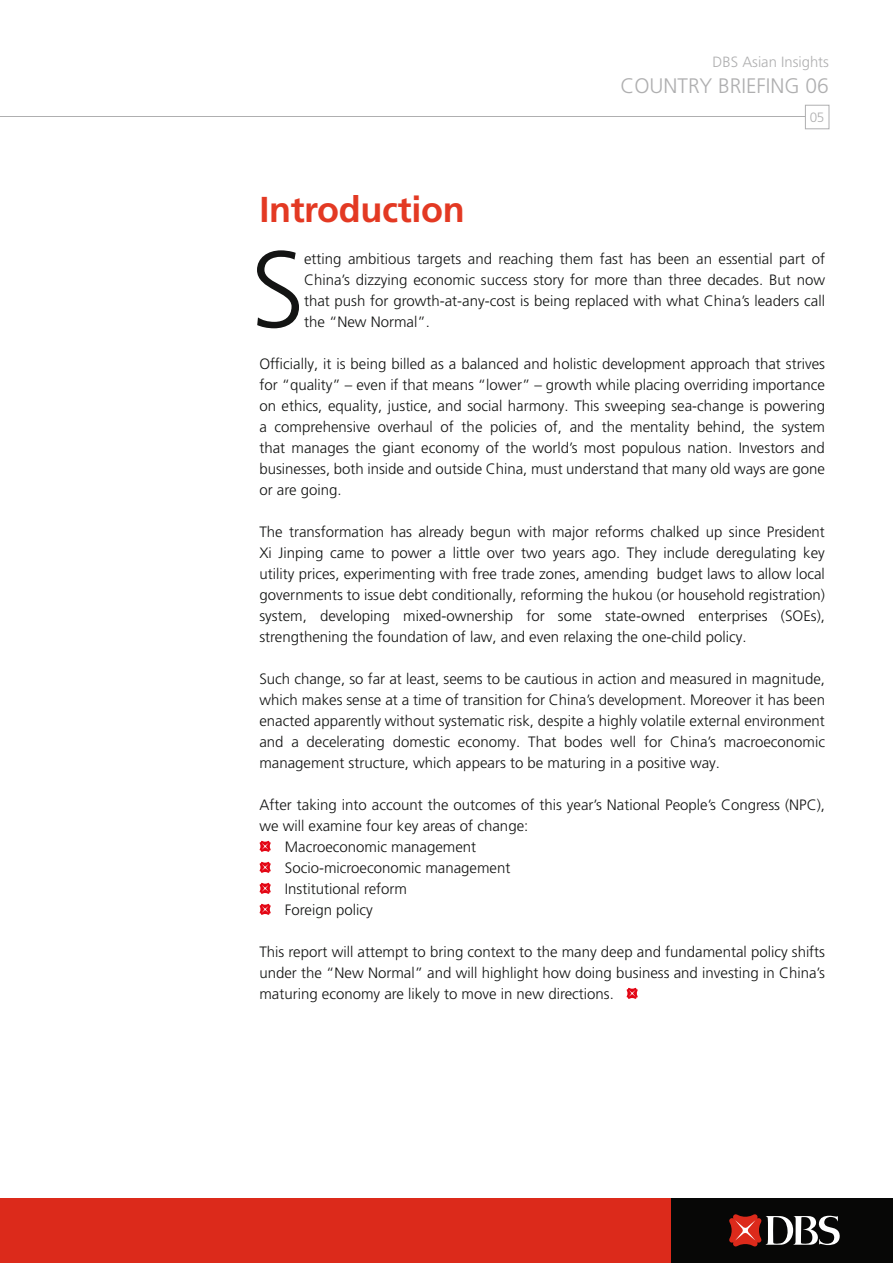
<style>
.page{position:relative;width:893px;height:1263px;background:#fff}
.page>*{position:absolute;margin:0;border:0;box-sizing:border-box;transform-origin:0 0}
.t1{font:300 108px "Frutiger LT Pro";color:#131413}
.t2{font:700 36px "Frutiger LT Pro";letter-spacing:-.01em;color:#e33923}
.t3{font:300 21px "Frutiger LT Pro";color:#afafb0}
.t4{font:300 15px/21px "Frutiger LT Pro";color:#131413;text-align:justify}
.t5{font:300 14.85px "Frutiger LT Pro";color:#afafb0}
.t6{font:300 13.5px "Frutiger LT Pro";color:#afafb0}
</style>
<div class="page">
<div style="left:0;top:1198px;width:893px;height:65px;background:#dc2a1b"></div>
<div style="left:672px;top:1198px;width:221px;height:65px;background:#070706"></div>
<svg style="left:729px;top:1214px;width:111px;height:33px"></svg>
<hr style="left:0;top:117px;width:808px;height:1px;background:#afafb0">
<div style="left:805px;top:105px;width:24px;height:24px;background:#fff;border:1px solid #afafb0"></div>
<svg style="left:259px;top:840px;width:12px;height:12px"></svg>
<svg style="left:259px;top:861px;width:12px;height:12px"></svg>
<svg style="left:259px;top:882px;width:12px;height:12px"></svg>
<svg style="left:259px;top:903px;width:12px;height:12px"></svg>
<svg style="left:626px;top:987px;width:12px;height:12px"></svg>
<p class="t5" style="left:713px;top:53px;width:118px">DBS Asian Insights</p>
<h3 class="t3" style="left:620px;top:74px;width:210px">COUNTRY BRIEFING 06</h3>
<p class="t6" style="left:810px;top:109px;width:16px">05</p>
<h2 class="t2" style="left:259px;top:188px;width:207px">Introduction</h2>
<p class="t4" style="left:304px;top:248px;width:523px">etting ambitious targets and reaching them fast has been an essential part of China’s dizzying economic success story for more than three decades. But now that push for growth-at-any-cost is being replaced with what China’s leaders call the “New Normal”.</p>
<p class="t4" style="left:259px;top:353px;width:567px">Officially, it is being billed as a balanced and holistic development approach that strives for “quality” – even if that means “lower” – growth while placing overriding importance on ethics, equality, justice, and social harmony. This sweeping sea-change is powering a comprehensive overhaul of the policies of, and the mentality behind, the system that manages the giant economy of the world’s most populous nation. Investors and businesses, both inside and outside China, must understand that many old ways are gone or are going.</p>
<p class="t4" style="left:259px;top:521px;width:567px">The transformation has already begun with major reforms chalked up since President Xi Jinping came to power a little over two years ago. They include deregulating key utility prices, experimenting with free trade zones, amending budget laws to allow local governments to issue debt conditionally, reforming the hukou (or household registration) system, developing mixed-ownership for some state-owned enterprises (SOEs), strengthening the foundation of law, and even relaxing the one-child policy.</p>
<p class="t4" style="left:259px;top:668px;width:567px">Such change, so far at least, seems to be cautious in action and measured in magnitude, which makes sense at a time of transition for China’s development. Moreover it has been enacted apparently without systematic risk, despite a highly volatile external environment and a decelerating domestic economy. That bodes well for China’s macroeconomic management structure, which appears to be maturing in a positive way.</p>
<p class="t4" style="left:259px;top:794px;width:567px">After taking into account the outcomes of this year’s National People’s Congress (NPC),</p>
<p class="t4" style="left:259px;top:815px;width:270px">we will examine four key areas of change:</p>
<p class="t4" style="left:285px;top:836px;width:193px">Macroeconomic management</p>
<p class="t4" style="left:285px;top:857px;width:227px">Socio-microeconomic management</p>
<p class="t4" style="left:285px;top:878px;width:124px">Institutional reform</p>
<p class="t4" style="left:285px;top:899px;width:90px">Foreign policy</p>
<p class="t4" style="left:259px;top:941px;width:567px">This report will attempt to bring context to the many deep and fundamental policy shifts under the “New Normal” and will highlight how doing business and investing in China’s maturing economy are likely to move in new directions.</p>
<h1 class="t1" style="left:251px;top:227px;width:55px">S</h1>
</div>
